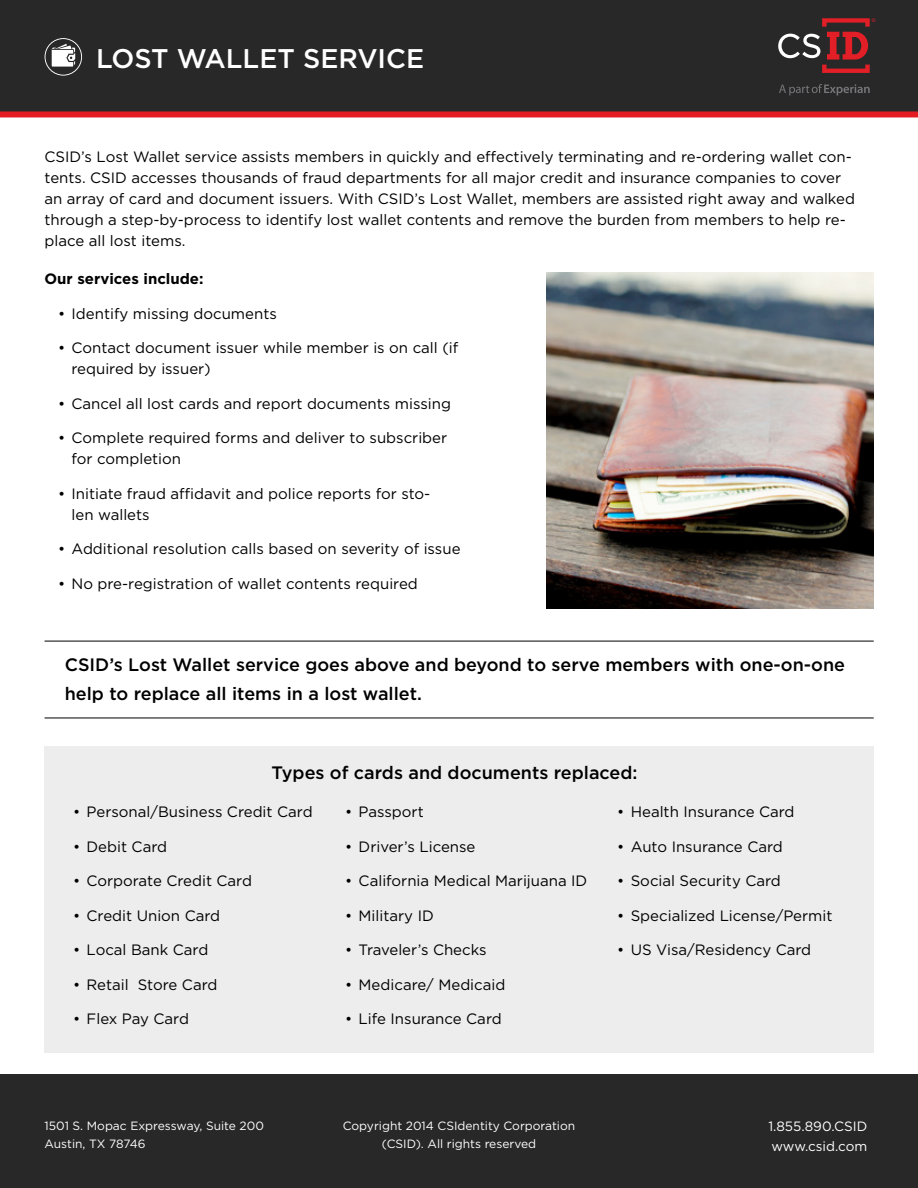
<style>
.page{position:relative;width:918px;height:1188px;background:#fff}
.page>*{position:absolute;margin:0;border:0;box-sizing:border-box;transform-origin:0 0}
.t1{font:500 27px "Gotham";color:#fff}
.t2{font:500 18px/28.5px "Gotham";color:#000}
.t3{font:15px/21px "Gotham";color:#000}
.t4{font:700 15px "Gotham";color:#000}
.t5{font:13.5px/19.5px "Gotham";color:#fff}
.t6{font:12px/18px "Gotham";color:#fff}
</style>
<div class="page">
<div style="left:45px;top:746px;width:829px;height:307px;background:#ededee"></div>
<div style="left:0;top:0;width:918px;height:114px;background:#292829"></div>
<div style="left:0;top:111px;width:918px;height:6px;background:#e31b23"></div>
<svg style="left:778px;top:18px;width:97px;height:55px"></svg>
<svg style="left:779px;top:84px;width:91px;height:11px"></svg>
<svg style="left:45px;top:38px;width:37px;height:38px"></svg>
<div style="left:0;top:1074px;width:918px;height:114px;background:#292829"></div>
<img style="left:546px;top:272px;width:328px;height:337px">
<hr style="left:45px;top:641px;width:829px;height:1px;background:#000">
<hr style="left:45px;top:718px;width:829px;height:1px;background:#000">
<h1 class="t1" style="left:96px;top:40px;width:330px">LOST WALLET SERVICE</h1>
<p class="t3" style="left:45px;top:146px;width:812px">CSID’s Lost Wallet service assists members in quickly and effectively terminating and re-ordering wallet con&shy;tents. CSID accesses thousands of fraud departments for all major credit and insurance companies to cover an array of card and document issuers. With CSID’s Lost Wallet, members are assisted right away and walked through a step-by-process to identify lost wallet contents and remove the burden from members to help re&shy;place all lost items.</p>
<p class="t4" style="left:45px;top:269px;width:161px">Our services include:</p>
<p class="t3" style="left:58px;top:302px;width:220px">• Identify missing documents</p>
<p class="t3" style="left:72px;top:337px;width:388px;text-indent:-14px">• Contact document issuer while member is on call (if required by issuer)</p>
<p class="t3" style="left:58px;top:392px;width:394px">• Cancel all lost cards and report documents missing</p>
<p class="t3" style="left:72px;top:427px;width:377px;text-indent:-14px">• Complete required forms and deliver to subscriber for completion</p>
<p class="t3" style="left:72px;top:482px;width:360px;text-indent:-14px">• Initiate fraud affidavit and police reports for sto&shy;len wallets</p>
<p class="t3" style="left:58px;top:538px;width:404px">• Additional resolution calls based on severity of issue</p>
<p class="t3" style="left:58px;top:572px;width:361px">• No pre-registration of wallet contents required</p>
<p class="t2" style="left:65px;top:650px;width:782px">CSID’s Lost Wallet service goes above and beyond to serve members with one-on-one help to replace all items in a lost wallet.</p>
<p class="t2" style="left:271px;top:758px;width:368px">Types of cards and documents replaced:</p>
<p class="t3" style="left:617px;top:801px;width:179px">• Health Insurance Card</p>
<p class="t3" style="left:617px;top:835px;width:167px">• Auto Insurance Card</p>
<p class="t3" style="left:617px;top:870px;width:165px">• Social Security Card</p>
<p class="t3" style="left:617px;top:904px;width:217px">• Specialized License/Permit</p>
<p class="t3" style="left:617px;top:939px;width:196px">• US Visa/Residency Card</p>
<p class="t3" style="left:73px;top:801px;width:241px">• Personal/Business Credit Card</p>
<p class="t3" style="left:73px;top:835px;width:96px">• Debit Card</p>
<p class="t3" style="left:73px;top:870px;width:180px">• Corporate Credit Card</p>
<p class="t3" style="left:73px;top:904px;width:149px">• Credit Union Card</p>
<p class="t3" style="left:73px;top:939px;width:137px">• Local Bank Card</p>
<p class="t3" style="left:73px;top:973px;width:146px">• Retail Store Card</p>
<p class="t3" style="left:73px;top:1008px;width:117px">• Flex Pay Card</p>
<p class="t3" style="left:345px;top:801px;width:80px">• Passport</p>
<p class="t3" style="left:345px;top:835px;width:132px">• Driver’s License</p>
<p class="t3" style="left:345px;top:870px;width:244px">• California Medical Marijuana ID</p>
<p class="t3" style="left:345px;top:904px;width:90px">• Military ID</p>
<p class="t3" style="left:345px;top:939px;width:143px">• Traveler’s Checks</p>
<p class="t3" style="left:345px;top:973px;width:162px">• Medicare/ Medicaid</p>
<p class="t3" style="left:345px;top:1008px;width:158px">• Life Insurance Card</p>
<p class="t6" style="left:343px;top:1117px;width:234px;text-align:center">Copyright 2014 CSIdentity Corporation (CSID). All rights reserved</p>
<p class="t6" style="left:45px;top:1117px;width:221px">1501 S. Mopac Expressway, Suite 200<br>Austin, TX 78746</p>
<p class="t5" style="left:768px;top:1116px;width:100px">1.855.890.CSID www.csid.com</p>
</div>
